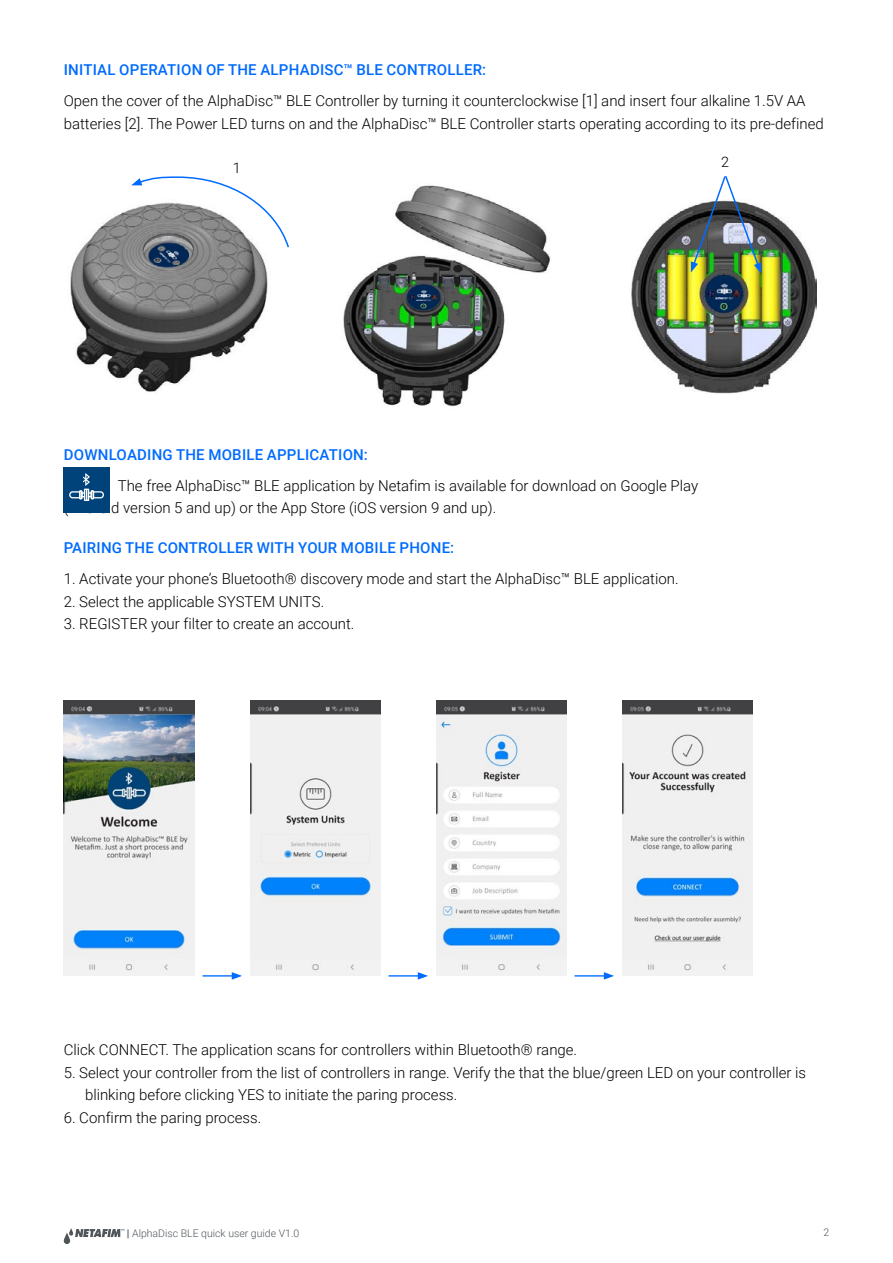
<style>
.page{position:relative;width:893px;height:1263px;background:#fff}
.page>*{position:absolute;margin:0;border:0;box-sizing:border-box;transform-origin:0 0}
.regular{font:300 15px/22.5px "Roboto";color:#000}
.regular_indented_for{font:300 15px/22.5px "Roboto";color:#000}
.headline_regualr{font:500 15px "Roboto";letter-spacing:.015em;color:#006bff}
.Paragraph_Style_1{font:300 14.4px "Roboto";color:#000}
.t1{font:300 10.5px "Roboto";color:#50555a}
.s1{font-weight:900}
</style>
<div class="page">
<svg style="left:64px;top:1228px;width:60px;height:16px"></svg>
<img style="left:70px;top:209px;width:198px;height:183px">
<img style="left:343px;top:185px;width:207px;height:222px">
<img style="left:631px;top:206px;width:185px;height:188px">
<svg style="left:131px;top:176px;width:158px;height:73px"></svg>
<img style="left:691px;top:176px;width:70px;height:98px">
<div style="left:64px;top:467px;width:46px;height:45px;background:#00427a"></div>
<svg style="left:69px;top:473px;width:35px;height:28px"></svg>
<img style="left:64px;top:701px;width:130px;height:275px">
<img style="left:250px;top:701px;width:130px;height:275px">
<img style="left:436px;top:701px;width:130px;height:275px">
<img style="left:622px;top:701px;width:131px;height:275px">
<hr style="left:202px;top:975px;width:32px;height:1px;background:#006bff">
<svg style="left:232px;top:972px;width:10px;height:8px"></svg>
<hr style="left:388px;top:975px;width:32px;height:1px;background:#006bff">
<svg style="left:418px;top:972px;width:10px;height:8px"></svg>
<hr style="left:575px;top:975px;width:31px;height:1px;background:#006bff">
<svg style="left:604px;top:972px;width:10px;height:8px"></svg>
<p class="headline_regualr" style="left:64px;top:59px;width:424px">INITIAL OPERATION OF THE ALPHADISC™ BLE CONTROLLER:</p>
<p class="regular" style="left:64px;top:89px;width:762px">Open the cover of the AlphaDisc™ BLE Controller by turning it counterclockwise [1] and insert four alkaline 1.5V AA batteries [2]. The Power LED turns on and the AlphaDisc™ BLE Controller starts operating according to its pre-defined</p>
<p class="Paragraph_Style_1" style="left:233px;top:157px;width:9px">1</p>
<p class="Paragraph_Style_1" style="left:721px;top:151px;width:9px">2</p>
<p class="headline_regualr" style="left:64px;top:444px;width:306px">DOWNLOADING THE MOBILE APPLICATION:</p>
<p class="regular" style="left:64px;top:474px;width:636px;text-indent:54px">The free AlphaDisc™ BLE application by Netafim is available for download on Google Play (Android version 5 and up) or the App Store (iOS version 9 and up).</p>
<p class="headline_regualr" style="left:64px;top:537px;width:392px">PAIRING THE CONTROLLER WITH YOUR MOBILE PHONE:</p>
<p class="regular" style="left:64px;top:567px;width:616px">1. Activate your phone’s Bluetooth® discovery mode and start the AlphaDisc™ BLE application.</p>
<p class="regular" style="left:64px;top:589px;width:262px">2. Select the applicable SYSTEM UNITS.</p>
<p class="regular" style="left:64px;top:612px;width:292px">3. REGISTER your filter to create an account.</p>
<p class="regular_indented_for" style="left:64px;top:1038px;width:515px">Click CONNECT. The application scans for controllers within Bluetooth® range.</p>
<p class="regular_indented_for" style="left:85px;top:1061px;width:723px;text-indent:-21px">5. Select your controller from the list of controllers in range. Verify the that the blue/green LED on your controller is blinking before clicking YES to initiate the paring process.</p>
<p class="regular_indented_for" style="left:64px;top:1106px;width:199px">6. Confirm the paring process.</p>
<p class="t1" style="left:127px;top:1225px;width:174px"><span class="s1">|</span> AlphaDisc BLE quick user guide V1.0</p>
<p class="t1" style="left:823px;top:1225px;width:7px">2</p>
</div>
